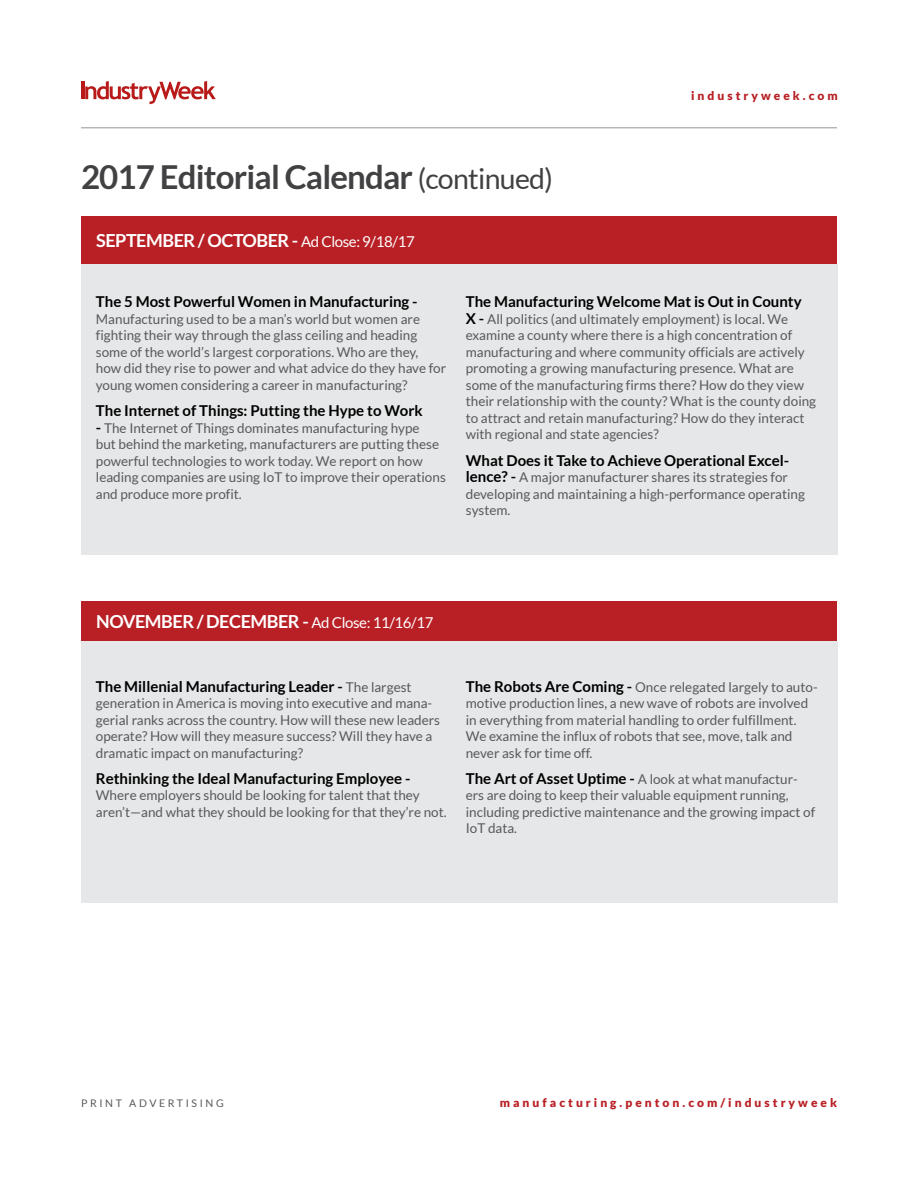
<style>
.page{position:relative;width:918px;height:1188px;background:#fff}
.page>*{position:absolute;margin:0;border:0;box-sizing:border-box;transform-origin:0 0}
.t1{font:700 33px "Lato";letter-spacing:-.025em;color:#414042}
.t2{font:700 18px "Lato";letter-spacing:-.025em;color:#fff}
.t3{font:700 15px "Lato";color:#000}
.t4{font:13.5px/16.5px "Lato";color:#58595b}
.t5{font:900 12px "Lato";letter-spacing:.25em;color:#b82025}
.t6{font:10.5px "Lato";letter-spacing:.25em;color:#58595b}
.s1{font-weight:400;font-size:28.5px}
.s2{font-weight:400;font-size:15px}
.s3{font-weight:700;font-size:15px;color:#000}
.s4{font-weight:400;font-size:13.5px;color:#58595b}
</style>
<div class="page">
<hr style="left:81px;top:127px;width:756px;height:1px;background:#939598">
<hr style="left:81px;top:82px;width:3px;height:17px;background:#b81a19">
<svg style="left:85px;top:81px;width:131px;height:23px"></svg>
<div style="left:81px;top:217px;width:756px;height:47px;background:#b82025"></div>
<div style="left:81px;top:264px;width:756px;height:290px;background:#e6e7e8"></div>
<div style="left:81px;top:601px;width:756px;height:40px;background:#b82025"></div>
<div style="left:81px;top:641px;width:756px;height:262px;background:#e6e7e8"></div>
<h1 class="t1" style="left:81px;top:158px;width:473px">2017 Editorial Calendar <span class="s1">(continued)</span></h1>
<h2 class="t2" style="left:96px;top:231px;width:320px">SEPTEMBER / OCTOBER - <span class="s2">Ad Close: 9/18/17</span></h2>
<p class="t5" style="left:691px;top:88px;width:148px">industryweek.com</p>
<p class="t3" style="left:96px;top:293px;width:323px">The 5 Most Powerful Women in Manufacturing -</p>
<p class="t4" style="left:96px;top:311px;width:352px">Manufacturing used to be a man’s world but women are fighting their way through the glass ceiling and heading some of the world’s largest corporations. Who are they, how did they rise to power and what advice do they have for young women considering a career in manufacturing?</p>
<p class="t3" style="left:96px;top:402px;width:328px">The Internet of Things: Putting the Hype to Work</p>
<p class="t4" style="left:96px;top:419px;width:351px"><span class="s3">-</span> The Internet of Things dominates manufacturing hype<br>but behind the marketing, manufacturers are putting these powerful technologies to work today. We report on how leading companies are using IoT to improve their operations and produce more profit.</p>
<p class="t3" style="left:466px;top:293px;width:337px">The Manufacturing Welcome Mat is Out in County</p>
<p class="t4" style="left:466px;top:311px;width:352px"><span class="s3">X -</span> All politics (and ultimately employment) is local. We examine a county where there is a high concentration of manufacturing and where community officials are actively promoting a growing manufacturing presence. What are some of the manufacturing firms there? How do they view their relationship with the county? What is the county doing to attract and retain manufacturing? How do they interact with regional and state agencies?</p>
<p class="t3" style="left:466px;top:451px;width:325px">What Does it Take to Achieve Operational Excel-</p>
<p class="t4" style="left:466px;top:469px;width:341px"><span class="s3">lence? -</span> A major manufacturer shares its strategies for developing and maintaining a high-performance operating system.</p>
<h2 class="t2" style="left:96px;top:611px;width:339px">NOVEMBER / DECEMBER - <span class="s2">Ad Close: 11/16/17</span></h2>
<p class="t3" style="left:96px;top:677px;width:317px">The Millenial Manufacturing Leader - <span class="s4">The largest</span></p>
<p class="t4" style="left:96px;top:695px;width:346px">generation in America is moving into executive and mana&shy;gerial ranks across the country. How will these new leaders operate? How will they measure success? Will they have a dramatic impact on manufacturing?</p>
<p class="t3" style="left:96px;top:770px;width:316px">Rethinking the Ideal Manufacturing Employee -</p>
<p class="t4" style="left:96px;top:787px;width:352px">Where employers should be looking for talent that they aren’t—and what they should be looking for that they’re not.</p>
<p class="t4" style="left:466px;top:678px;width:353px"><span class="s3">The Robots Are Coming -</span> Once relegated largely to auto&shy;motive production lines, a new wave of robots are involved in everything from material handling to order fulfillment.<br>We examine the influx of robots that see, move, talk and never ask for time off.</p>
<p class="t4" style="left:466px;top:771px;width:351px"><span class="s3">The Art of Asset Uptime -</span> A look at what manufactur&shy;ers are doing to keep their valuable equipment running, including predictive maintenance and the growing impact of IoT data.</p>
<p class="t6" style="left:81px;top:1097px;width:144px">PRINT ADVERTISING</p>
<p class="t5" style="left:500px;top:1095px;width:339px">manufacturing.penton.com/industryweek</p>
</div>
